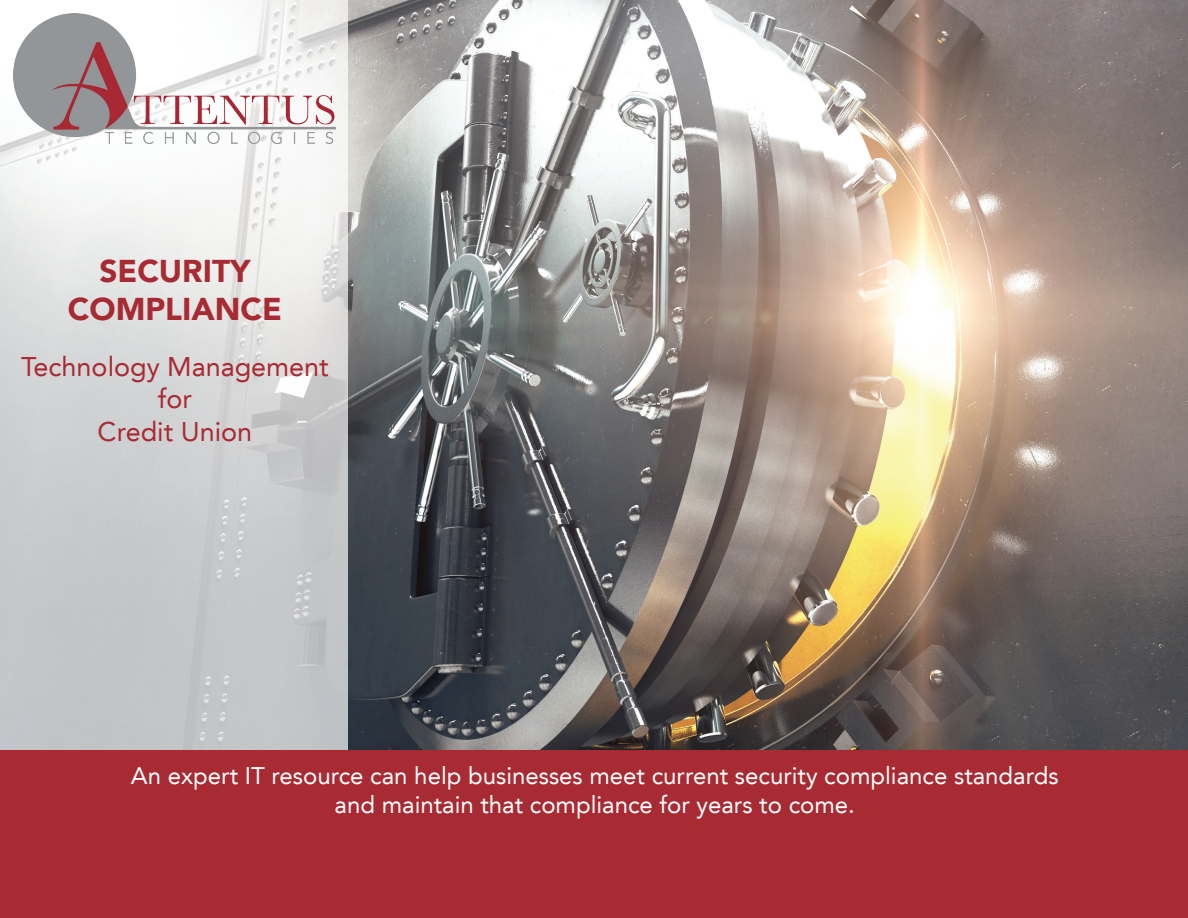
<style>
.page{position:relative;width:1188px;height:918px;background:#fff}
.page>*{position:absolute;margin:0;border:0;box-sizing:border-box;transform-origin:0 0}
.t1{font:900 31.5px/37.8px "Avenir LT Std";color:#a82a32;text-align:center}
.t2{font:27px/32.4px "Avenir LT";color:#a82a32;text-align:center}
.t3{font:24px/28.8px "Avenir LT";color:#fff;text-align:center}
</style>
<div class="page">
<img style="left:348px;top:0;width:840px;height:751px">
<svg style="left:0;top:0;width:348px;height:751px"></svg>
<div style="left:0;top:751px;width:1188px;height:167px;background:#a82a32"></div>
<img style="left:14px;top:14px;width:321px;height:129px">
<h1 class="t1" style="left:68px;top:252px;width:216px">SECURITY<br>COMPLIANCE</h1>
<p class="t2" style="left:21px;top:350px;width:309px">Technology Management for<br>Credit Union</p>
<p class="t3" style="left:131px;top:761px;width:929px">An expert IT resource can help businesses meet current security compliance standards and maintain that compliance for years to come.</p>
</div>
